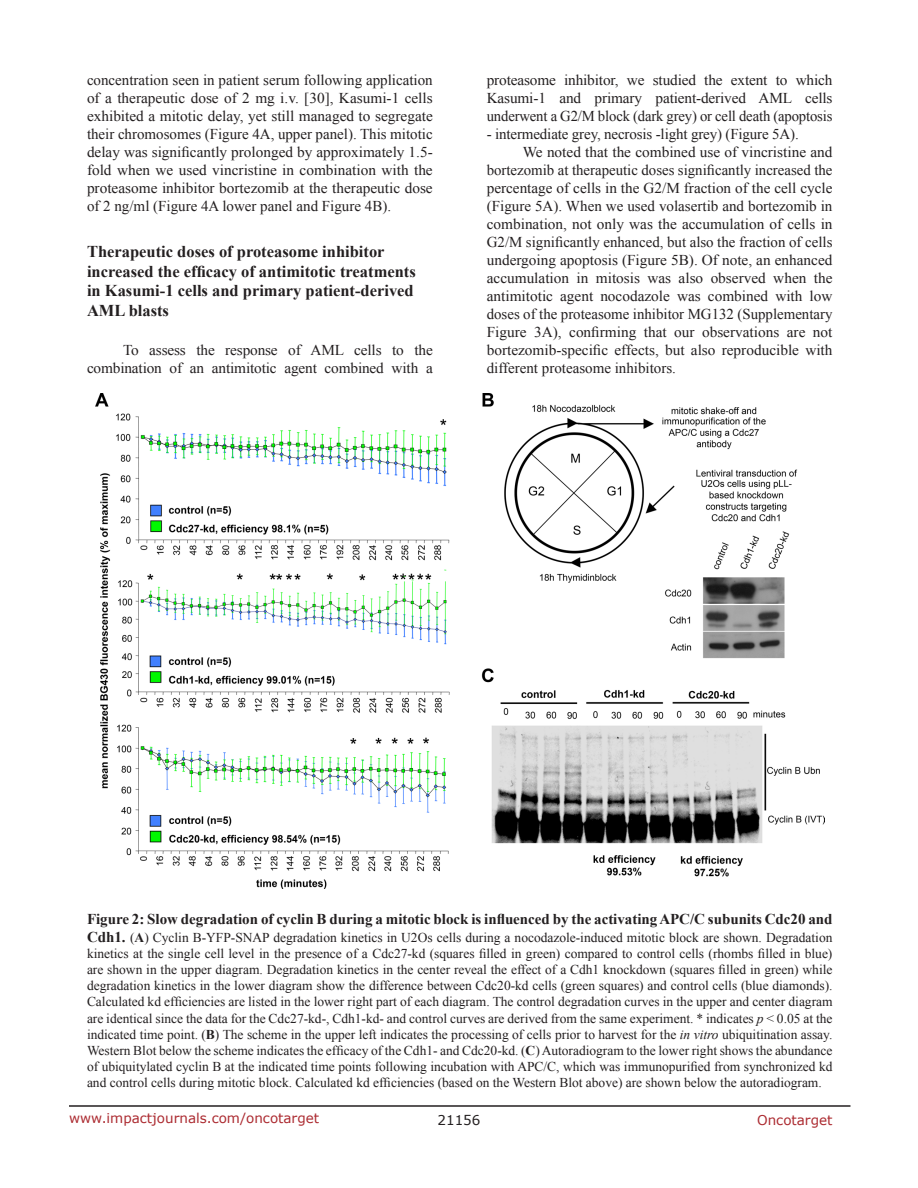
<style>
.page{position:relative;width:918px;height:1188px;background:#fff}
.page>*{position:absolute;margin:0;border:0;box-sizing:border-box;transform-origin:0 0}
.SubHeading_middle{font:700 16.5px/19.8px "Times New Roman";color:#231f20}
.BodyText{font:15px/18px "Times New Roman";letter-spacing:-.01em;color:#231f20;text-align:justify}
.FigureText{font:700 15px "Times New Roman";color:#231f20}
.FigureText-2{font:13.5px/16.2px "Times New Roman";color:#231f20;text-align:justify}
.t1{font:13.5px "Verdana";color:#ac2b31}
.t2{font:13.5px "Verdana";color:#231f20}
.s1{font-weight:700;font-size:15px}
.s2{font-weight:700}
.s3{font-style:italic}
</style>
<div class="page">
<hr style="left:69px;top:1105px;width:781px;height:2px;background:#231f20">
<img style="left:95px;top:394px;width:729px;height:494px">
<p class="BodyText" style="left:87px;top:71px;width:347px">concentration seen in patient serum following application of a therapeutic dose of 2 mg i.v. [30], Kasumi-1 cells exhibited a mitotic delay, yet still managed to segregate their chromosomes (Figure 4A, upper panel). This mitotic delay was significantly prolonged by approximately 1.5- fold when we used vincristine in combination with the proteasome inhibitor bortezomib at the therapeutic dose of 2 ng/ml (Figure 4A lower panel and Figure 4B).</p>
<p class="SubHeading_middle" style="left:87px;top:241px;width:330px">Therapeutic doses of proteasome inhibitor increased the efficacy of antimitotic treatments in Kasumi-1 cells and primary patient-derived AML blasts</p>
<p class="BodyText" style="left:87px;top:341px;width:347px;text-align:right">To assess the response of AML cells to the combination of an antimitotic agent combined with a</p>
<p class="BodyText" style="left:487px;top:71px;width:347px">proteasome inhibitor, we studied the extent to which Kasumi-1 and primary patient-derived AML cells underwent a G2/M block (dark grey) or cell death (apoptosis</p>
<p class="BodyText" style="left:487px;top:125px;width:314px">- intermediate grey, necrosis -light grey) (Figure 5A).</p>
<p class="BodyText" style="left:487px;top:143px;width:347px;text-indent:36px">We noted that the combined use of vincristine and bortezomib at therapeutic doses significantly increased the percentage of cells in the G2/M fraction of the cell cycle (Figure 5A). When we used volasertib and bortezomib in combination, not only was the accumulation of cells in G2/M significantly enhanced, but also the fraction of cells undergoing apoptosis (Figure 5B). Of note, an enhanced accumulation in mitosis was also observed when the antimitotic agent nocodazole was combined with low doses of the proteasome inhibitor MG132 (Supplementary Figure 3A), confirming that our observations are not bortezomib-specific effects, but also reproducible with different proteasome inhibitors.</p>
<p class="FigureText" style="left:87px;top:908px;width:747px">Figure 2: Slow degradation of cyclin B during a mitotic block is influenced by the activating APC/C subunits Cdc20 and</p>
<p class="FigureText-2" style="left:87px;top:929px;width:747px"><span class="s1">Cdh1.</span> (<span class="s2">A</span>) Cyclin B-YFP-SNAP degradation kinetics in U2Os cells during a nocodazole-induced mitotic block are shown. Degradation kinetics at the single cell level in the presence of a Cdc27-kd (squares filled in green) compared to control cells (rhombs filled in blue) are shown in the upper diagram. Degradation kinetics in the center reveal the effect of a Cdh1 knockdown (squares filled in green) while degradation kinetics in the lower diagram show the difference between Cdc20-kd cells (green squares) and control cells (blue diamonds).<br>Calculated kd efficiencies are listed in the lower right part of each diagram. The control degradation curves in the upper and center diagram are identical since the data for the Cdc27-kd-, Cdh1-kd- and control curves are derived from the same experiment. * indicates <span class="s3">p</span> &lt; 0.05 at the indicated time point. (<span class="s2">B</span>) The scheme in the upper left indicates the processing of cells prior to harvest for the <span class="s3">in vitro</span> ubiquitination assay.<br>Western Blot below the scheme indicates the efficacy of the Cdh1- and Cdc20-kd. (<span class="s2">C</span>) Autoradiogram to the lower right shows the abundance of ubiquitylated cyclin B at the indicated time points following incubation with APC/C, which was immunopurified from synchronized kd and control cells during mitotic block. Calculated kd efficiencies (based on the Western Blot above) are shown below the autoradiogram.</p>
<p class="t1" style="left:69px;top:1109px;width:252px">www.impactjournals.com/oncotarget</p>
<p class="t2" style="left:438px;top:1111px;width:44px">21156</p>
<p class="t1" style="left:757px;top:1111px;width:77px">Oncotarget</p>
</div>
